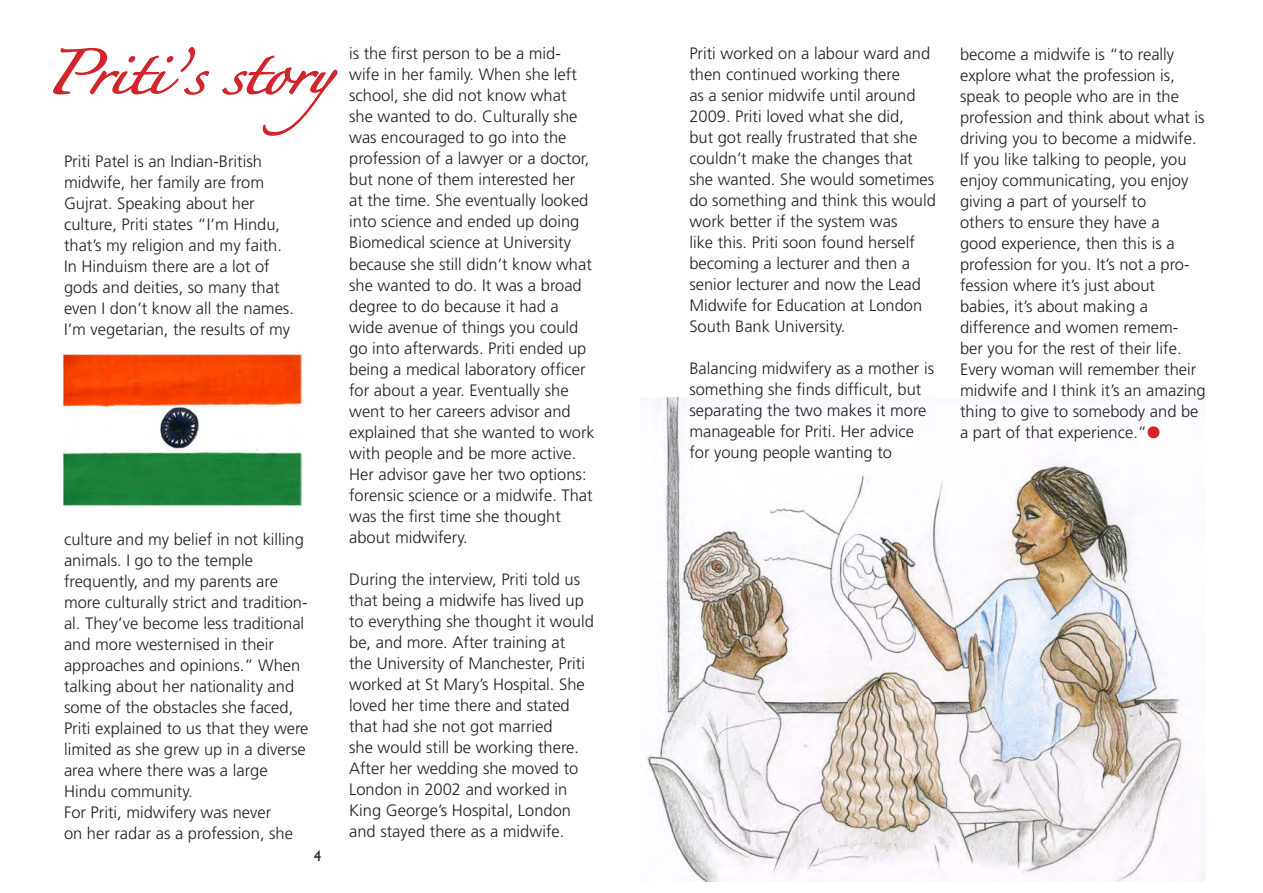
<style>
.page{position:relative;width:1263px;height:893px;background:#fff}
.page>*{position:absolute;margin:0;border:0;box-sizing:border-box;transform-origin:0 0}
.t1{font:39.6px "Zapfino";letter-spacing:-.05em;color:#d1232a;scale:1.14 1}
.t2{font:300 16.5px/21px "Frutiger";color:#231f20}
.t3{font:15px "Gill Sans";color:#231f20}
.s1{color:#d1232a}
</style>
<div class="page">
<img style="left:647px;top:398px;width:558px;height:483px">
<svg style="left:53px;top:47px;width:157px;height:48px"></svg>
<svg style="left:222px;top:55px;width:116px;height:81px"></svg>
<img style="left:63px;top:354px;width:239px;height:152px">
<p class="t1" style="left:45px;top:56px;width:296px">Priti’s story</p>
<p class="t2" style="left:689px;top:43px;width:248px">Priti worked on a labour ward and then continued working there<br>as a senior midwife until around<br>2009. Priti loved what she did,<br>but got really frustrated that she couldn’t make the changes that she wanted. She would sometimes do something and think this would work better if the system was<br>like this. Priti soon found herself becoming a lecturer and then a senior lecturer and now the Lead<br>Midwife for Education at London<br>South Bank University.</p>
<p class="t2" style="left:689px;top:358px;width:246px">Balancing midwifery as a mother is something she finds difficult, but separating the two makes it more manageable for Priti. Her advice</p>
<p class="t2" style="left:689px;top:442px;width:204px">for young people wanting to</p>
<p class="t2" style="left:349px;top:43px;width:247px">is the first person to be a mid&shy;wife in her family. When she left school, she did not know what<br>she wanted to do. Culturally she was encouraged to go into the profession of a lawyer or a doctor, but none of them interested her<br>at the time. She eventually looked into science and ended up doing<br>Biomedical science at University because she still didn’t know what she wanted to do. It was a broad degree to do because it had a wide avenue of things you could go into afterwards. Priti ended up being a medical laboratory officer for about a year. Eventually she went to her careers advisor and explained that she wanted to work with people and be more active.<br>Her advisor gave her two options: forensic science or a midwife. That was the first time she thought about midwifery.</p>
<p class="t2" style="left:349px;top:568px;width:246px">During the interview, Priti told us that being a midwife has lived up to everything she thought it would be, and more. After training at<br>the University of Manchester, Priti worked at St Mary’s Hospital. She loved her time there and stated that had she not got married<br>she would still be working there.<br>After her wedding she moved to<br>London in 2002 and worked in<br>King George’s Hospital, London and stayed there as a midwife.</p>
<p class="t2" style="left:64px;top:150px;width:199px">Priti Patel is an Indian-British</p>
<p class="t2" style="left:64px;top:171px;width:202px">midwife, her family are from</p>
<p class="t2" style="left:64px;top:192px;width:192px">Gujrat. Speaking about her</p>
<p class="t2" style="left:64px;top:213px;width:231px">culture, Priti states “I’m Hindu, that’s my religion and my faith.<br>In Hinduism there are a lot of gods and deities, so many that even I don’t know all the names.<br>I’m vegetarian, the results of my</p>
<p class="t2" style="left:64px;top:528px;width:241px">culture and my belief in not killing animals. I go to the temple</p>
<p class="t2" style="left:64px;top:570px;width:246px">frequently, and my parents are more culturally strict and tradition&shy;al. They’ve become less traditional and more westernised in their approaches and opinions.” When talking about her nationality and some of the obstacles she faced,<br>Priti explained to us that they were limited as she grew up in a diverse area where there was a large<br>Hindu community.</p>
<p class="t2" style="left:64px;top:801px;width:230px">For Priti, midwifery was never on her radar as a profession, she</p>
<p class="t3" style="left:314px;top:847px;width:9px">4</p>
<p class="t2" style="left:960px;top:43px;width:246px">become a midwife is “to really explore what the profession is, speak to people who are in the profession and think about what is driving you to become a midwife.<br>If you like talking to people, you enjoy communicating, you enjoy giving a part of yourself to</p>
<p class="t2" style="left:960px;top:212px;width:201px">others to ensure they have a</p>
<p class="t2" style="left:960px;top:233px;width:231px">good experience, then this is a profession for you. It’s not a pro&shy;fession where it’s just about</p>
<p class="t2" style="left:960px;top:296px;width:189px">babies, it’s about making a</p>
<p class="t2" style="left:960px;top:317px;width:247px">difference and women remem-<br>ber you for the rest of their life.<br>Every woman will remember their midwife and I think it’s an amazing thing to give to somebody and be a part of that experience.”<span class="s1">●</span></p>
</div>
